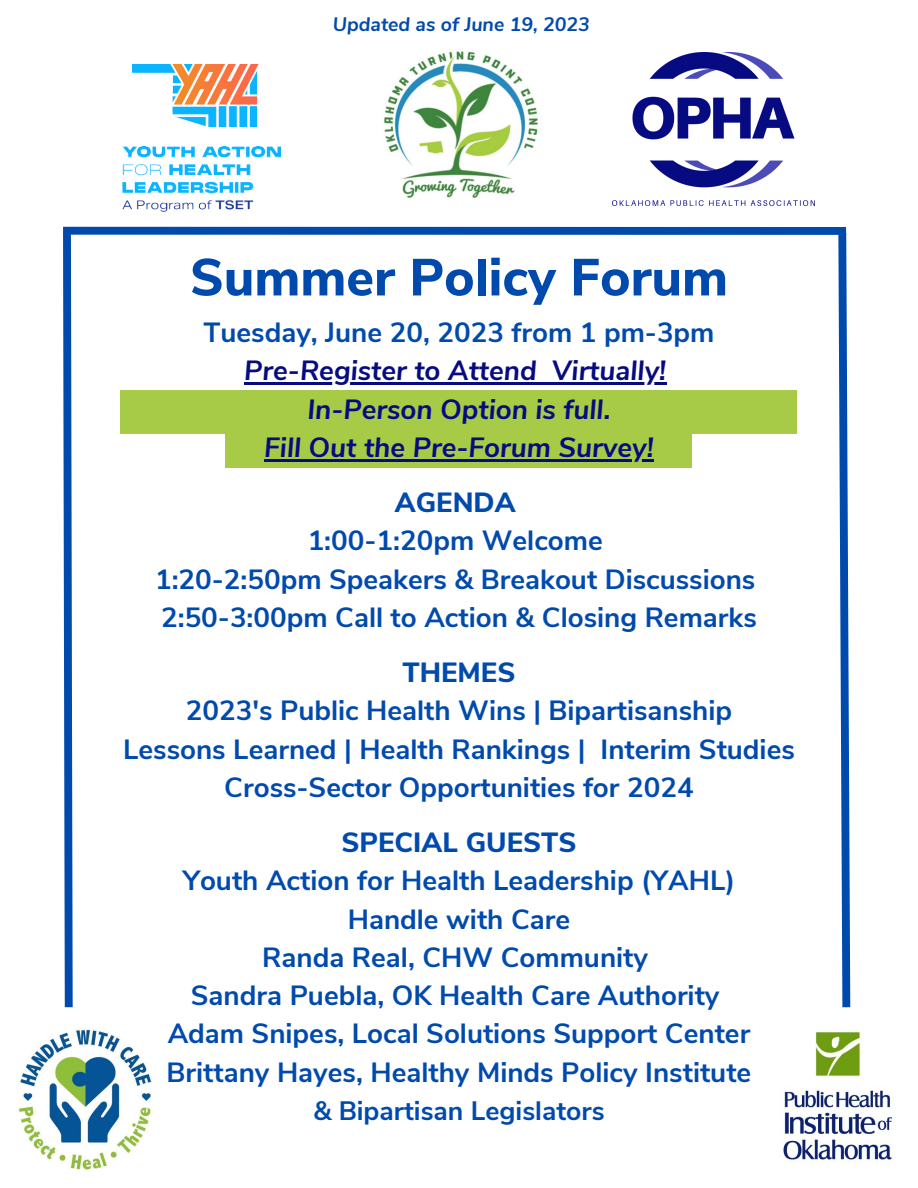
<style>
.page{position:relative;width:918px;height:1188px;background:#fff}
.page>*{position:absolute;margin:0;border:0;box-sizing:border-box;transform-origin:0 0}
.t1{font:800 52.05px "Nunito Sans";color:#004aad}
.t2{font:700 27.75px "Nunito Sans";color:#004aad}
.t3{font:italic 700 27.75px "Nunito Sans";color:#060b81}
.t4{font:800 27.75px "Nunito Sans";color:#004aad}
.t5{font:700 26.55px "Nunito Sans";color:#004aad}
.t6{font:italic 700 19.5px "Nunito Sans";color:#004aad}
</style>
<div class="page">
<img style="left:132px;top:64px;width:127px;height:63px">
<img style="left:122px;top:146px;width:159px;height:66px">
<img style="left:18px;top:1028px;width:136px;height:143px">
<img style="left:384px;top:51px;width:154px;height:148px">
<img style="left:612px;top:52px;width:203px;height:153px">
<img style="left:783px;top:1031px;width:110px;height:129px">
<div style="left:63px;top:227px;width:783px;height:8px;background:#004aad"></div>
<svg style="left:834px;top:227px;width:17px;height:781px"></svg>
<svg style="left:63px;top:226px;width:14px;height:782px"></svg>
<div style="left:225px;top:434px;width:467px;height:33px;background:#a7cb47"></div>
<div style="left:120px;top:391px;width:677px;height:43px;background:#a7cb47"></div>
<hr style="left:244px;top:383px;width:293px;height:2px;background:#060b81">
<svg style="left:537px;top:383px;width:15px;height:2px"></svg>
<hr style="left:552px;top:383px;width:114px;height:2px;background:#060b81">
<hr style="left:264px;top:459px;width:390px;height:2px;background:#060b81">
<p class="t6" style="left:333px;top:11px;width:259px">Updated as of June 19, 2023</p>
<p class="t1" style="left:190px;top:243px;width:540px">Summer Policy Forum</p>
<p class="t2" style="left:203px;top:314px;width:513px">Tuesday, June 20, 2023 from 1 pm-3pm</p>
<p class="t3" style="left:244px;top:352px;width:423px">Pre-Register to Attend Virtually!</p>
<p class="t3" style="left:307px;top:391px;width:305px">In-Person Option is full.</p>
<p class="t3" style="left:264px;top:429px;width:391px">Fill Out the Pre-Forum Survey!</p>
<p class="t4" style="left:395px;top:484px;width:122px">AGENDA</p>
<p class="t2" style="left:308px;top:522px;width:297px">1:00-1:20pm Welcome</p>
<p class="t2" style="left:155px;top:561px;width:602px">1:20-2:50pm Speakers &amp; Breakout Discussions</p>
<p class="t2" style="left:161px;top:599px;width:597px">2:50-3:00pm Call to Action &amp; Closing Remarks</p>
<p class="t4" style="left:403px;top:654px;width:114px">THEMES</p>
<p class="t2" style="left:186px;top:692px;width:548px">2023's Public Health Wins | Bipartisanship</p>
<p class="t2" style="left:123px;top:731px;width:673px">Lessons Learned | Health Rankings | Interim Studies</p>
<p class="t2" style="left:224px;top:769px;width:471px">Cross-Sector Opportunities for 2024</p>
<p class="t4" style="left:341px;top:824px;width:237px">SPECIAL GUESTS</p>
<p class="t2" style="left:183px;top:862px;width:554px">Youth Action for Health Leadership (YAHL)</p>
<p class="t2" style="left:348px;top:901px;width:224px">Handle with Care</p>
<p class="t2" style="left:262px;top:939px;width:387px">Randa Real, CHW Community</p>
<p class="t2" style="left:191px;top:977px;width:530px">Sandra Puebla, OK Health Care Authority</p>
<p class="t2" style="left:168px;top:1015px;width:584px">Adam Snipes, Local Solutions Support Center</p>
<p class="t2" style="left:167px;top:1054px;width:586px">Brittany Hayes, Healthy Minds Policy Institute</p>
<p class="t5" style="left:313px;top:1093px;width:293px">&amp; Bipartisan Legislators</p>
</div>
